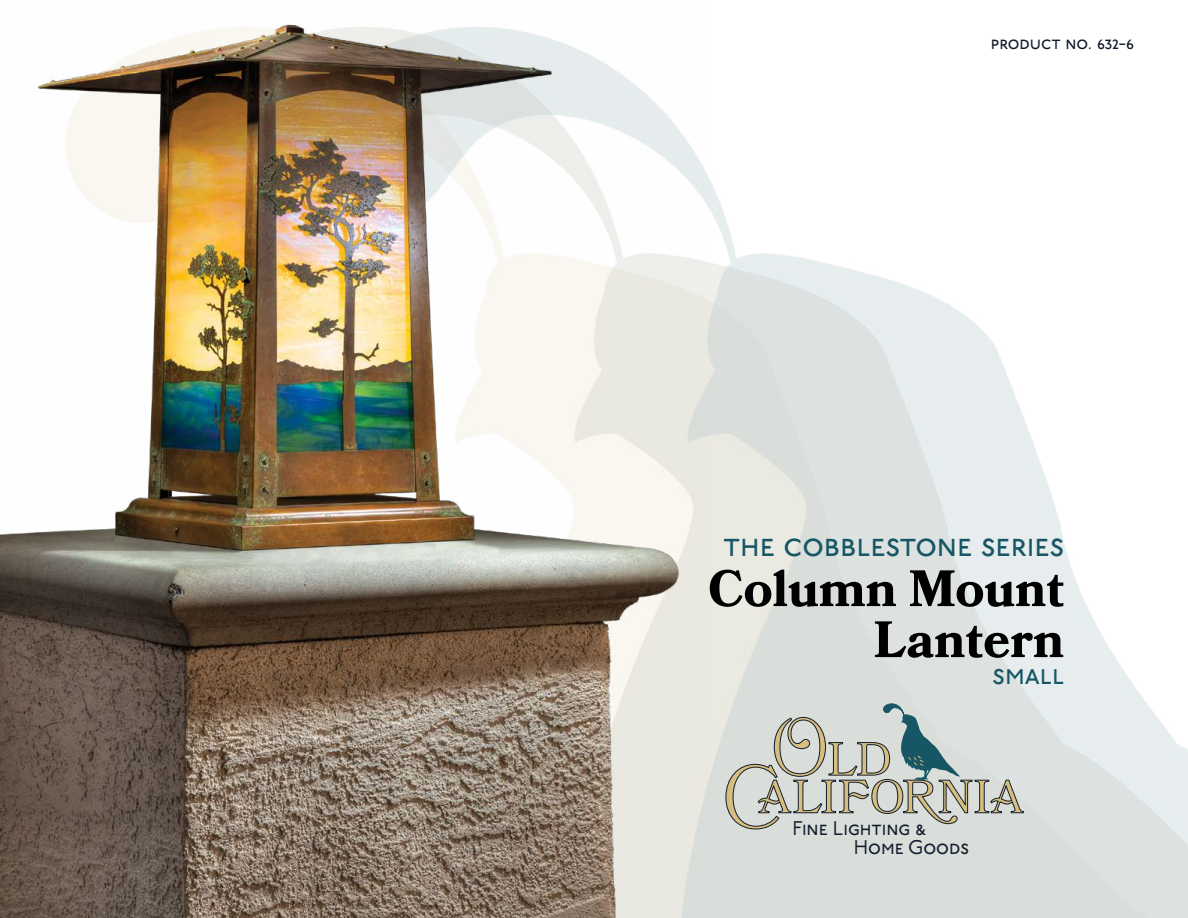
<style>
.page{position:relative;width:1188px;height:918px;background:#fff}
.page>*{position:absolute;margin:0;border:0;box-sizing:border-box;transform-origin:0 0}
.t1{font:700 51px/51px "Bookmania";color:#000;text-align:right}
.t2{font:46.5px "Bookmania";letter-spacing:.025em;color:#d7be7f}
.t3{font:33px "P22 Underground Bk P";color:#175765}
.t4{font:28.5px "P22 Underground Bk P";color:#175765}
.t5{font:19.8px/18.1px "P22 Underground Bk P";color:#131e2d}
.t6{font:18px "P22 Underground Bk P";color:#131a2d}
.s1{font-weight:300;font-size:80.85px}
.s2{font-size:64.95px}
</style>
<div class="page">
<svg style="left:725px;top:702px;width:299px;height:127px;background:#c3cbca"></svg>
<img style="left:0;top:22px;width:710px;height:896px">
<p class="t6" style="left:991px;top:33px;width:145px">product no. 632-6</p>
<h3 class="t3" style="left:723px;top:527px;width:343px">the cobblestone series</h3>
<h1 class="t1" style="left:708px;top:563px;width:358px">Column Mount<br>Lantern</h1>
<h3 class="t4" style="left:993px;top:659px;width:73px">small</h3>
<h2 class="t2" style="left:770px;top:732px;width:123px"><span class="s1">O</span>LD</h2>
<h2 class="t2" style="left:723px;top:770px;width:301px"><span class="s2">C</span> ALIFORNIA</h2>
<p class="t5" style="left:854px;top:820px;width:117px;text-indent:-61px">Fine Lighting &amp;<br>Home Goods</p>
</div>
